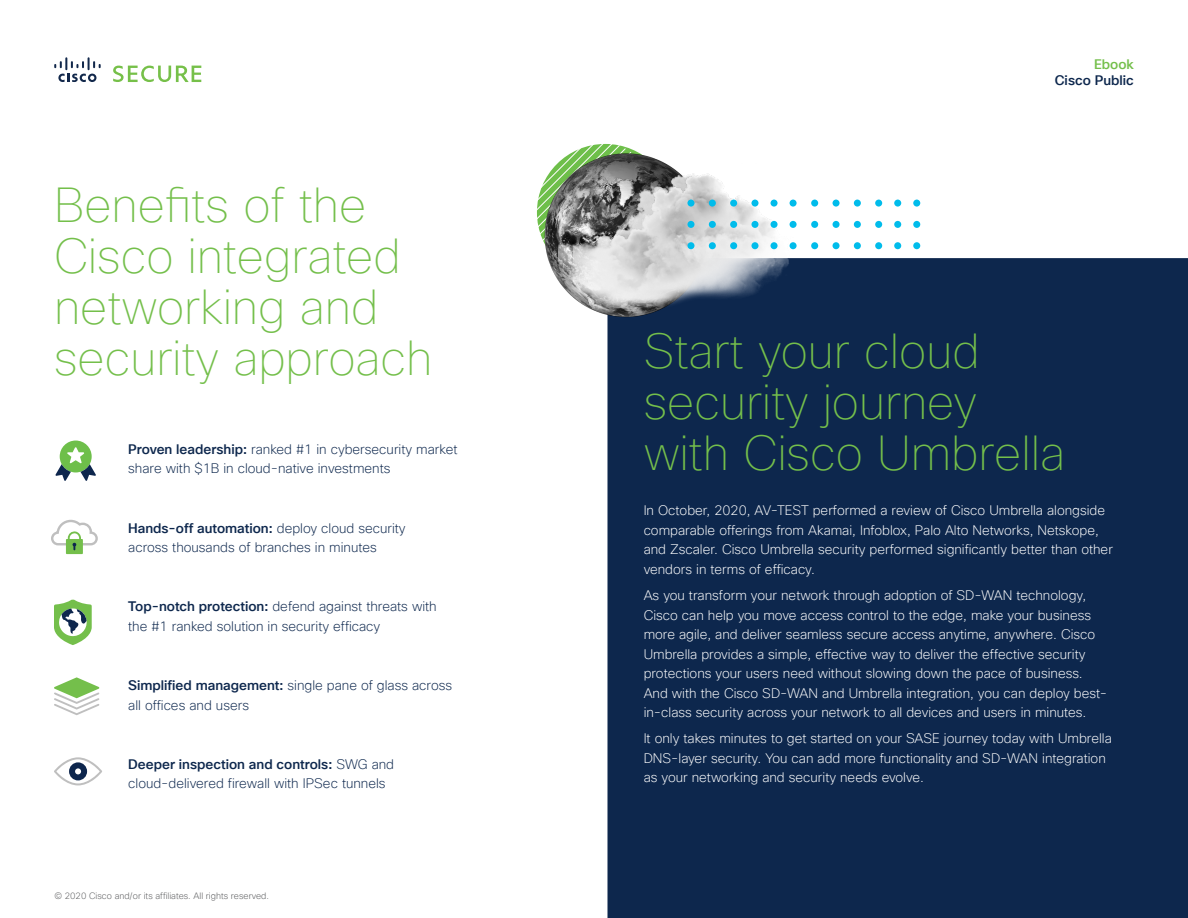
<style>
.page{position:relative;width:1188px;height:918px;background:#fff}
.page>*{position:absolute;margin:0;border:0;box-sizing:border-box;transform-origin:0 0}
.t1{font:100 48px/51px "Cisco Sans TT";color:#74bf4b}
.t2{font:200 13.5px/19.5px "Cisco Sans TT";color:#fff}
.t3{font:200 13.5px/19.5px "Cisco Sans TT";color:#0d274d}
.t4{font:500 13.5px "Cisco Sans TT";color:#0d274d}
.t5{font:500 13.5px "Cisco Sans TT";color:#74bf4b}
.t6{font:200 9px "Cisco Sans TT";color:#58595b}
.s1{font-weight:500}
</style>
<div class="page">
<svg style="left:54px;top:57px;width:47px;height:25px"></svg>
<svg style="left:113px;top:66px;width:88px;height:16px"></svg>
<div style="left:607px;top:258px;width:581px;height:660px;background:#0d274d"></div>
<svg style="left:585px;top:144px;width:40px;height:3px"></svg>
<img style="left:537px;top:147px;width:177px;height:177px">
<img style="left:558px;top:162px;width:15px;height:156px">
<img style="left:573px;top:162px;width:221px;height:156px">
<div style="left:709px;top:200px;width:7px;height:7px;background:#00bceb;border-radius:50%"></div>
<div style="left:730px;top:200px;width:7px;height:7px;background:#00bceb;border-radius:50%"></div>
<div style="left:751px;top:200px;width:8px;height:7px;background:#00bceb;border-radius:50%"></div>
<div style="left:771px;top:200px;width:7px;height:7px;background:#00bceb;border-radius:50%"></div>
<div style="left:790px;top:200px;width:7px;height:7px;background:#00bceb;border-radius:50%"></div>
<div style="left:709px;top:221px;width:7px;height:7px;background:#00bceb;border-radius:50%"></div>
<div style="left:730px;top:221px;width:7px;height:7px;background:#00bceb;border-radius:50%"></div>
<div style="left:751px;top:221px;width:8px;height:7px;background:#00bceb;border-radius:50%"></div>
<div style="left:771px;top:221px;width:7px;height:7px;background:#00bceb;border-radius:50%"></div>
<div style="left:790px;top:221px;width:7px;height:7px;background:#00bceb;border-radius:50%"></div>
<div style="left:709px;top:242px;width:7px;height:7px;background:#00bceb;border-radius:50%"></div>
<div style="left:730px;top:242px;width:7px;height:7px;background:#00bceb;border-radius:50%"></div>
<div style="left:751px;top:242px;width:8px;height:7px;background:#00bceb;border-radius:50%"></div>
<div style="left:771px;top:242px;width:7px;height:7px;background:#00bceb;border-radius:50%"></div>
<div style="left:687px;top:200px;width:8px;height:7px;background:#00bceb;border-radius:50%"></div>
<div style="left:687px;top:221px;width:8px;height:7px;background:#00bceb;border-radius:50%"></div>
<div style="left:687px;top:242px;width:8px;height:7px;background:#00bceb;border-radius:50%"></div>
<div style="left:790px;top:242px;width:7px;height:7px;background:#00bceb;border-radius:50%"></div>
<div style="left:833px;top:200px;width:7px;height:7px;background:#00bceb;border-radius:50%"></div>
<div style="left:854px;top:200px;width:7px;height:7px;background:#00bceb;border-radius:50%"></div>
<div style="left:875px;top:200px;width:7px;height:7px;background:#00bceb;border-radius:50%"></div>
<div style="left:894px;top:200px;width:7px;height:7px;background:#00bceb;border-radius:50%"></div>
<div style="left:913px;top:200px;width:7px;height:7px;background:#00bceb;border-radius:50%"></div>
<div style="left:833px;top:221px;width:7px;height:7px;background:#00bceb;border-radius:50%"></div>
<div style="left:854px;top:221px;width:7px;height:7px;background:#00bceb;border-radius:50%"></div>
<div style="left:875px;top:221px;width:7px;height:7px;background:#00bceb;border-radius:50%"></div>
<div style="left:894px;top:221px;width:7px;height:7px;background:#00bceb;border-radius:50%"></div>
<div style="left:913px;top:221px;width:7px;height:7px;background:#00bceb;border-radius:50%"></div>
<div style="left:833px;top:242px;width:7px;height:7px;background:#00bceb;border-radius:50%"></div>
<div style="left:854px;top:242px;width:7px;height:7px;background:#00bceb;border-radius:50%"></div>
<div style="left:875px;top:242px;width:7px;height:7px;background:#00bceb;border-radius:50%"></div>
<div style="left:894px;top:242px;width:7px;height:7px;background:#00bceb;border-radius:50%"></div>
<div style="left:811px;top:200px;width:7px;height:7px;background:#00bceb;border-radius:50%"></div>
<div style="left:811px;top:221px;width:7px;height:7px;background:#00bceb;border-radius:50%"></div>
<div style="left:811px;top:242px;width:7px;height:7px;background:#00bceb;border-radius:50%"></div>
<div style="left:913px;top:242px;width:7px;height:7px;background:#00bceb;border-radius:50%"></div>
<svg style="left:54px;top:599px;width:38px;height:46px"></svg>
<svg style="left:51px;top:519px;width:47px;height:35px"></svg>
<svg style="left:54px;top:757px;width:48px;height:28px"></svg>
<svg style="left:54px;top:677px;width:45px;height:38px"></svg>
<div style="left:60px;top:441px;width:32px;height:31px;background:#6ebf4a;border-radius:50%"></div>
<svg style="left:55px;top:447px;width:41px;height:34px"></svg>
<h1 class="t1" style="left:54px;top:179px;width:380px">Benefits of the<br>Cisco integrated networking and security approach</h1>
<p class="t3" style="left:128px;top:439px;width:331px"><span class="s1">Proven leadership:</span> ranked #1 in cybersecurity market share with $1B in cloud-native investments</p>
<p class="t3" style="left:128px;top:518px;width:279px"><span class="s1">Hands-off automation:</span> deploy cloud security across thousands of branches in minutes</p>
<p class="t3" style="left:128px;top:597px;width:310px"><span class="s1">Top-notch protection:</span> defend against threats with the #1 ranked solution in security efficacy</p>
<p class="t3" style="left:128px;top:675px;width:325px"><span class="s1">Simplified management:</span> single pane of glass across all offices and users</p>
<p class="t3" style="left:128px;top:754px;width:267px"><span class="s1">Deeper inspection and controls:</span> SWG and cloud-delivered firewall with IPSec tunnels</p>
<p class="t6" style="left:54px;top:890px;width:216px">© 2020 Cisco and/or its affiliates. All rights reserved.</p>
<p class="t5" style="left:1094px;top:55px;width:41px">Ebook</p>
<p class="t4" style="left:1055px;top:72px;width:81px">Cisco Public</p>
<h1 class="t1" style="left:644px;top:325px;width:423px">Start your cloud security journey with Cisco Umbrella</h1>
<p class="t2" style="left:644px;top:501px;width:471px">In October, 2020, AV-TEST performed a review of Cisco Umbrella alongside comparable offerings from Akamai, Infoblox, Palo Alto Networks, Netskope, and Zscaler. Cisco Umbrella security performed significantly better than other vendors in terms of efficacy.</p>
<p class="t2" style="left:644px;top:586px;width:465px">As you transform your network through adoption of SD-WAN technology, Cisco can help you move access control to the edge, make your business more agile, and deliver seamless secure access anytime, anywhere. Cisco Umbrella provides a simple, effective way to deliver the effective security protections your users need without slowing down the pace of business.<br>And with the Cisco SD-WAN and Umbrella integration, you can deploy best&shy;in-class security across your network to all devices and users in minutes.</p>
<p class="t2" style="left:644px;top:729px;width:470px">It only takes minutes to get started on your SASE journey today with Umbrella<br>DNS-layer security. You can add more functionality and SD-WAN integration as your networking and security needs evolve.</p>
</div>
